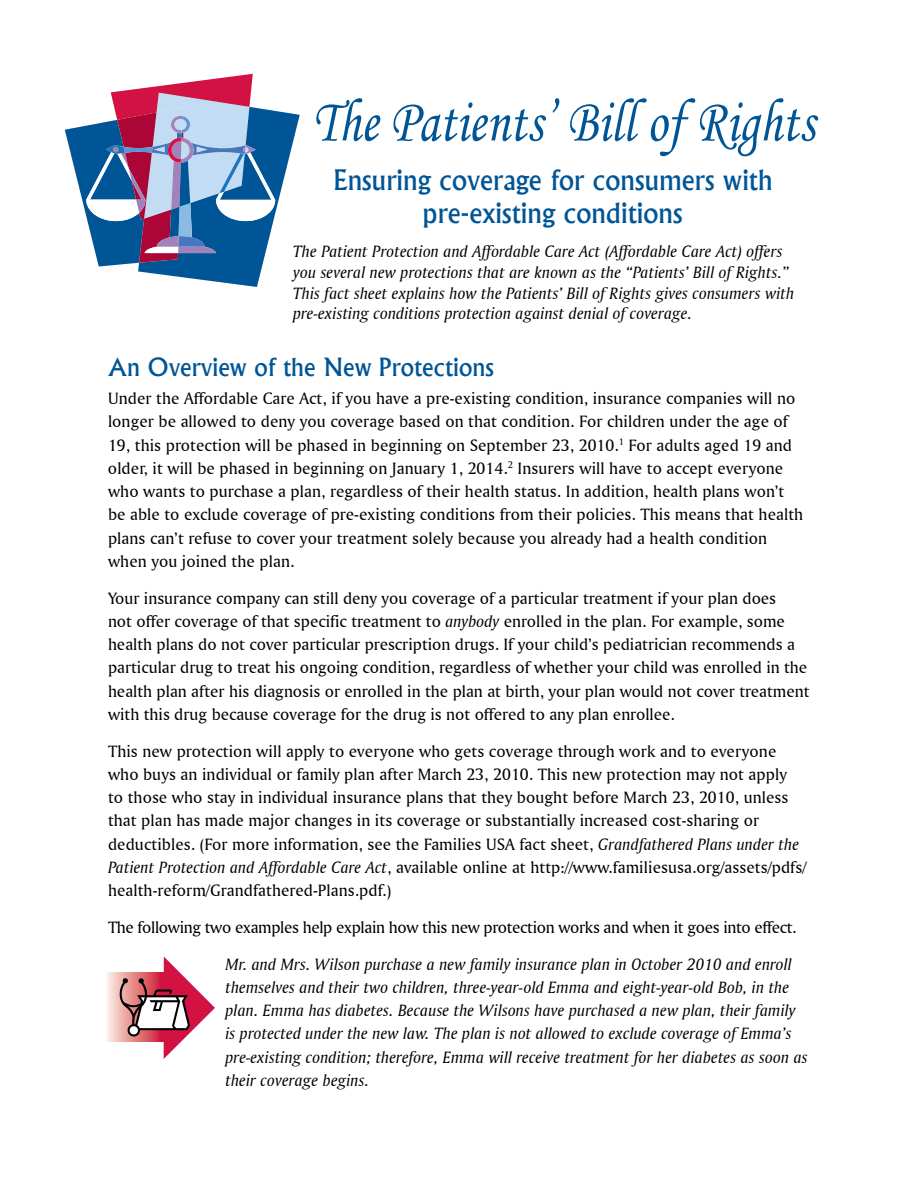
<style>
.page{position:relative;width:918px;height:1188px;background:#fff}
.page>*{position:absolute;margin:0;border:0;box-sizing:border-box;transform-origin:0 0}
.t1{font:500 27px/32.4px "Albertus";letter-spacing:.005em;color:#005596;text-align:center}
.t2{font:500 24px "Albertus";letter-spacing:.005em;color:#005596}
.t3{font:17.25px/23.2px "Amerigo BT Roman A";letter-spacing:.005em;color:#000}
.t4{font:17.25px/23.2px "Amerigo BT Italic A";letter-spacing:.005em;color:#000}
.t5{font:17.25px "Amerigo BT Roman A";letter-spacing:-.02em;color:#000}
.s1{font-family:"Amerigo BT Italic A"}
</style>
<div class="page">
<svg style="left:107px;top:973px;width:13px;height:68px"></svg>
<svg style="left:120px;top:957px;width:95px;height:102px"></svg>
<svg style="left:316px;top:98px;width:502px;height:58px"></svg>
<svg style="left:65px;top:74px;width:235px;height:213px"></svg>
<h1 class="t1" style="left:333px;top:164px;width:441px">Ensuring coverage for consumers with pre-existing conditions</h1>
<p class="t4" style="left:293px;top:241px;width:503px;line-height:20.7px">The Patient Protection and Affordable Care Act (Affordable Care Act) offers you several new protections that are known as the “Patients’ Bill of Rights.” This fact sheet explains how the Patients’ Bill of Rights gives consumers with pre-existing conditions protection against denial of coverage.</p>
<h2 class="t2" style="left:108px;top:353px;width:387px">An Overview of the New Protections</h2>
<p class="t3" style="left:108px;top:387px;width:697px">Under the Affordable Care Act, if you have a pre-existing condition, insurance companies will no longer be allowed to deny you coverage based on that condition. For children under the age of 19, this protection will be phased in beginning on September 23, 2010.<sup>1</sup> For adults aged 19 and older, it will be phased in beginning on January 1, 2014.<sup>2</sup> Insurers will have to accept everyone who wants to purchase a plan, regardless of their health status. In addition, health plans won’t be able to exclude coverage of pre-existing conditions from their policies. This means that health plans can’t refuse to cover your treatment solely because you already had a health condition when you joined the plan.</p>
<p class="t3" style="left:108px;top:586px;width:703px">Your insurance company can still deny you coverage of a particular treatment if your plan does<br>not offer coverage of that specific treatment to <span class="s1">anybody</span> enrolled in the plan. For example, some health plans do not cover particular prescription drugs. If your child’s pediatrician recommends a particular drug to treat his ongoing condition, regardless of whether your child was enrolled in the health plan after his diagnosis or enrolled in the plan at birth, your plan would not cover treatment with this drug because coverage for the drug is not offered to any plan enrollee.</p>
<p class="t3" style="left:108px;top:739px;width:700px">This new protection will apply to everyone who gets coverage through work and to everyone who buys an individual or family plan after March 23, 2010. This new protection may not apply to those who stay in individual insurance plans that they bought before March 23, 2010, unless that plan has made major changes in its coverage or substantially increased cost-sharing or deductibles. (For more information, see the Families USA fact sheet, <span class="s1">Grandfathered Plans under the Patient Protection and Affordable Care Act</span>, available online at http://www.familiesusa.org/assets/pdfs/ health-reform/Grandfathered-Plans.pdf.)</p>
<p class="t5" style="left:108px;top:917px;width:690px">The following two examples help explain how this new protection works and when it goes into effect.</p>
<p class="t4" style="left:226px;top:952px;width:584px">Mr. and Mrs. Wilson purchase a new family insurance plan in October 2010 and enroll themselves and their two children, three-year-old Emma and eight-year-old Bob, in the plan. Emma has diabetes. Because the Wilsons have purchased a new plan, their family is protected under the new law. The plan is not allowed to exclude coverage of Emma’s pre-existing condition; therefore, Emma will receive treatment for her diabetes as soon as their coverage begins.</p>
</div>
